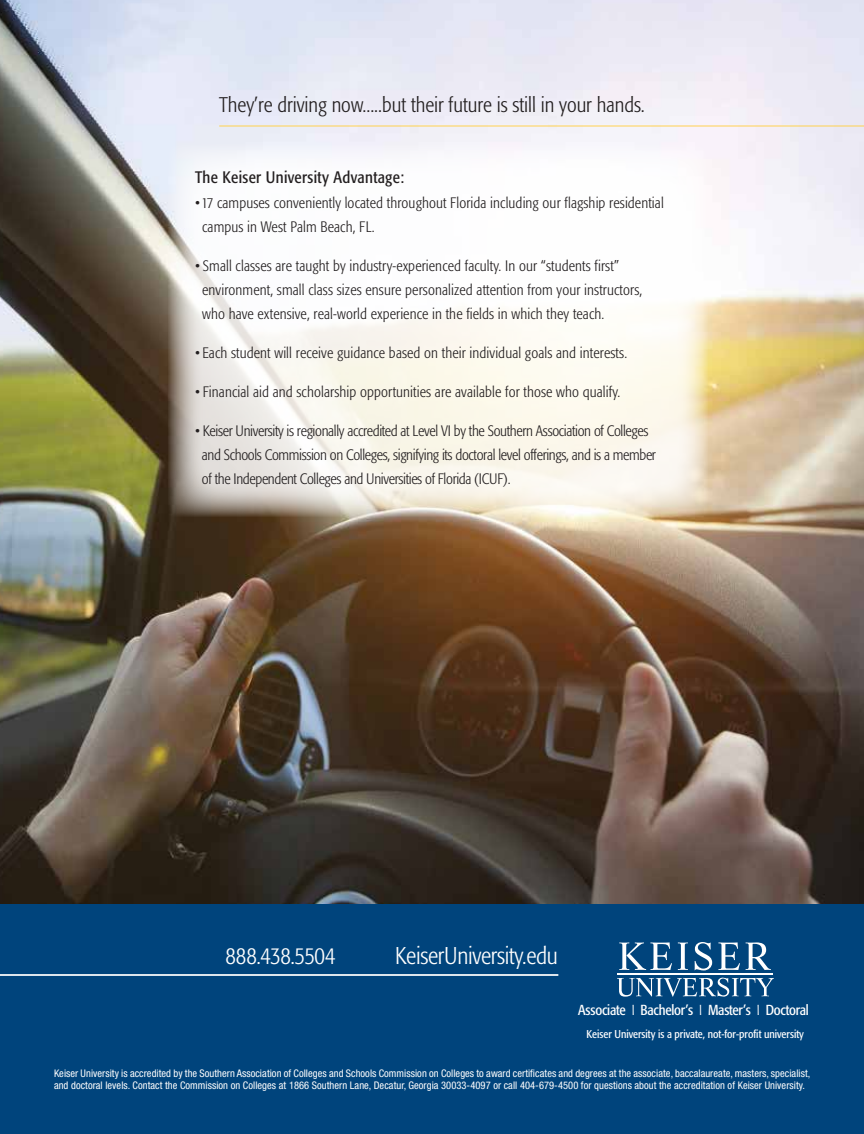
<style>
.page{position:relative;width:864px;height:1134px;background:#fff}
.page>*{position:absolute;margin:0;border:0;box-sizing:border-box;transform-origin:0 0}
.t1{font:300 condensed 24px "Formata";letter-spacing:-.01em;color:#fff}
.t2{font:300 condensed 21px "Formata";color:#231f20}
.t3{font:condensed 16.5px "Formata";letter-spacing:.02em;color:#231f20}
.t4{font:300 condensed 15px/24px "Formata";letter-spacing:.01em;color:#231f20}
.t5{font:300 condensed 15px/24px "Formata";letter-spacing:-.02em;color:#231f20}
.t6{font:condensed 14.4px "Formata";letter-spacing:-.015em;color:#fff}
.t7{font:condensed 11.25px "Formata";color:#fff}
.t8{font:condensed 10.5px/12px "Helvetica Neue LT Std";letter-spacing:.005em;color:#fff}
.s1{font-weight:300}
</style>
<div class="page">
<img style="left:0;top:0;width:864px;height:904px">
<hr style="left:219px;top:126px;width:645px;height:1px;background:#ffd24f">
<svg style="left:171px;top:147px;width:534px;height:367px"></svg>
<div style="left:168px;top:144px;width:540px;height:373px;border:2px solid #fff"></div>
<div style="left:0;top:904px;width:864px;height:230px;background:#00447c"></div>
<hr style="left:0;top:974px;width:558px;height:2px;background:#fff">
<svg style="left:617px;top:978px;width:157px;height:19px"></svg>
<svg style="left:619px;top:942px;width:53px;height:28px"></svg>
<svg style="left:678px;top:942px;width:10px;height:28px"></svg>
<svg style="left:695px;top:942px;width:17px;height:28px"></svg>
<svg style="left:718px;top:942px;width:22px;height:28px"></svg>
<svg style="left:746px;top:942px;width:25px;height:28px"></svg>
<hr style="left:617px;top:973px;width:156px;height:2px;background:#fff">
<h2 class="t2" style="left:219px;top:92px;width:427px">They’re driving now.....but their future is still in your hands.</h2>
<p class="t3" style="left:195px;top:167px;width:211px">The Keiser University Advantage:</p>
<p class="t4" style="left:202px;top:191px;width:463px;text-indent:-7px">• 17 campuses conveniently located throughout Florida including our flagship residential campus in West Palm Beach, FL.</p>
<p class="t4" style="left:202px;top:254px;width:442px;text-indent:-7px">• Small classes are taught by industry-experienced faculty. In our “students first” environment, small class sizes ensure personalized attention from your instructors, who have extensive, real-world experience in the fields in which they teach.</p>
<p class="t4" style="left:195px;top:341px;width:434px">• Each student will receive guidance based on their individual goals and interests.</p>
<p class="t4" style="left:195px;top:380px;width:427px">• Financial aid and scholarship opportunities are available for those who qualify.</p>
<p class="t5" style="left:202px;top:419px;width:456px;text-indent:-7px">• Keiser University is regionally accredited at Level VI by the Southern Association of Colleges and Schools Commission on Colleges, signifying its doctoral level offerings, and is a member of the Independent Colleges and Universities of Florida (ICUF).</p>
<h1 class="t1" style="left:225px;top:942px;width:112px">888.438.5504</h1>
<h1 class="t1" style="left:395px;top:942px;width:164px">KeiserUniversity.edu</h1>
<p class="t6" style="left:578px;top:1002px;width:232px">Associate <span class="s1">I</span> Bachelor’s <span class="s1">I</span> Master’s <span class="s1">I</span> Doctoral</p>
<p class="t7" style="left:586px;top:1028px;width:219px">Keiser University is a private, not-for-profit university</p>
<p class="t8" style="left:54px;top:1068px;width:758px">Keiser University is accredited by the Southern Association of Colleges and Schools Commission on Colleges to award certificates and degrees at the associate, baccalaureate, masters, specialist, and doctoral levels. Contact the Commission on Colleges at 1866 Southern Lane, Decatur, Georgia 30033-4097 or call 404-679-4500 for questions about the accreditation of Keiser University.</p>
</div>
